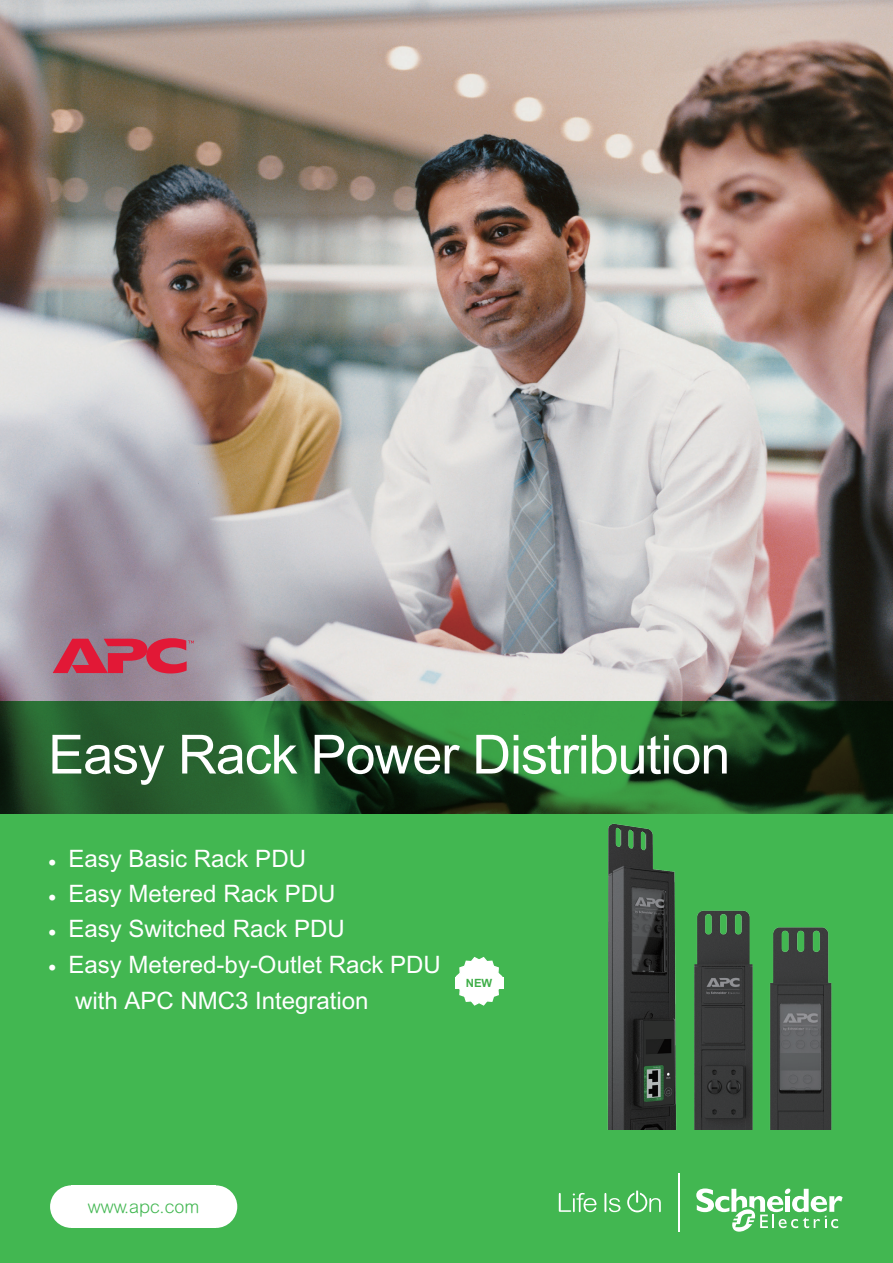
<style>
.page{position:relative;width:893px;height:1263px;background:#fff}
.page>*{position:absolute;margin:0;border:0;box-sizing:border-box;transform-origin:0 0}
.t1{font:54px "Arial MT Std";letter-spacing:-.02em;color:#fff}
.t2{font:24px/36px "Arial MT Std";color:#fff}
.t3{font:300 18px "Arial Rounded MT Pro";letter-spacing:.04em;color:#42b751}
.t4{font:300 18px "Arial Rounded MT Pro";color:#42b751}
.表头_加粗{font:700 11.4px "Arial MT Std";color:#40ae49}
</style>
<div class="page">
<img style="left:0;top:0;width:893px;height:702px">
<svg style="left:0;top:702px;width:893px;height:561px;background:#3aa047"></svg>
<div style="left:71px;top:1185px;width:145px;height:43px;background:#fff"></div>
<div style="left:195px;top:1185px;width:42px;height:43px;background:#fff;border-radius:50%"></div>
<div style="left:50px;top:1185px;width:43px;height:43px;background:#fff;border-radius:50%"></div>
<img style="left:596px;top:811px;width:100px;height:319px">
<img style="left:687px;top:892px;width:74px;height:238px">
<img style="left:763px;top:921px;width:78px;height:209px">
<svg style="left:559px;top:1193px;width:37px;height:19px"></svg>
<svg style="left:604px;top:1193px;width:16px;height:19px"></svg>
<svg style="left:627px;top:1190px;width:34px;height:22px"></svg>
<svg style="left:696px;top:1188px;width:147px;height:45px"></svg>
<hr style="left:678px;top:1173px;width:1px;height:59px;background:#fff">
<svg style="left:53px;top:638px;width:141px;height:35px;background:#bf4a61"></svg>
<svg style="left:455px;top:956px;width:48px;height:50px"></svg>
<div style="left:455px;top:977px;width:48px;height:11px;background:#fff"></div>
<p class="t1" style="left:48px;top:724px;width:684px">Easy Rack Power Distribution</p>
<p class="t2" style="left:48px;top:841px;width:259px">• Easy Basic Rack PDU</p>
<p class="t2" style="left:48px;top:876px;width:289px">• Easy Metered Rack PDU</p>
<p class="t2" style="left:48px;top:911px;width:298px">• Easy Switched Rack PDU</p>
<p class="t2" style="left:75px;top:946px;width:367px;text-indent:-27px">• Easy Metered-by-Outlet Rack PDU with APC NMC3 Integration</p>
<p class="表头_加粗" style="left:466px;top:976px;width:28px">NEW</p>
<p class="t3" style="left:67px;top:1196px;width:135px">www.se.com/cn</p>
<p class="t4" style="left:88px;top:1196px;width:113px">www.apc.com</p>
</div>
